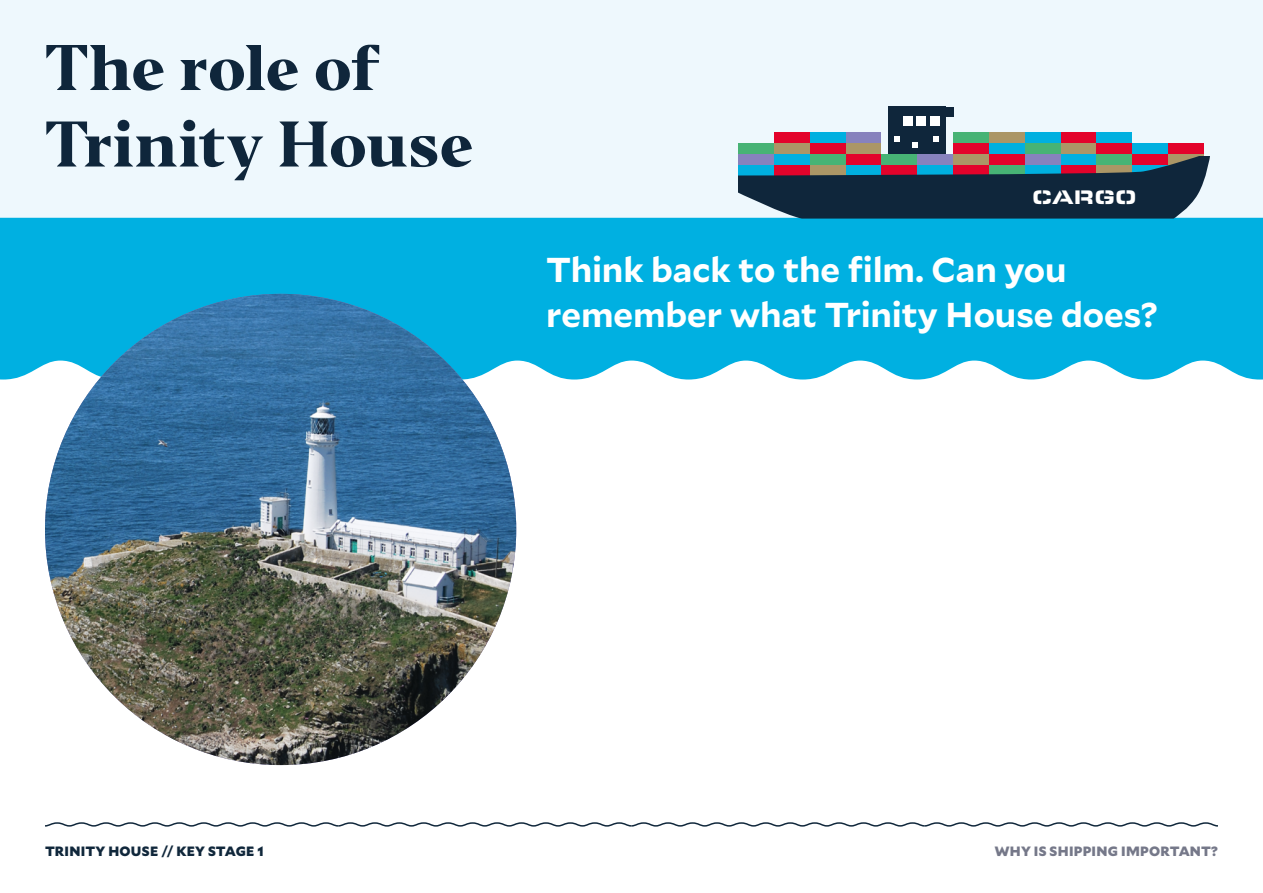
<style>
.page{position:relative;width:1263px;height:893px;background:#fff}
.page>*{position:absolute;margin:0;border:0;box-sizing:border-box;transform-origin:0 0}
.t1{font:800 60px/76.5px "Editor";letter-spacing:-.015em;color:#0f263b}
.t2{font:700 34.5px/45px "Mallory";letter-spacing:-.005em;color:#fff}
.t3{font:20.4px "Eurostile Ste D Blac Exte";color:#fff}
.t4{font:900 13.5px "Mallory";letter-spacing:.02em;color:#10273b}
.t5{font:900 13.5px "Mallory";letter-spacing:.015em;color:#757889}
</style>
<div class="page">
<div style="left:0;top:0;width:1263px;height:219px;background:#eef8fd"></div>
<div style="left:0;top:218px;width:1263px;height:162px;background:#00b0e1"></div>
<svg style="left:45px;top:822px;width:1173px;height:5px"></svg>
<div style="left:845px;top:154px;width:36px;height:11px;background:#e3032b"></div>
<div style="left:953px;top:154px;width:36px;height:11px;background:#ab9666"></div>
<div style="left:989px;top:154px;width:36px;height:11px;background:#e3032b"></div>
<div style="left:1025px;top:154px;width:35px;height:11px;background:#8782bd"></div>
<div style="left:1060px;top:154px;width:36px;height:11px;background:#00b0e0"></div>
<div style="left:1096px;top:154px;width:36px;height:11px;background:#47b375"></div>
<div style="left:1132px;top:154px;width:36px;height:11px;background:#e3032b"></div>
<div style="left:1168px;top:154px;width:36px;height:11px;background:#ab9666"></div>
<div style="left:845px;top:143px;width:36px;height:11px;background:#ab9666"></div>
<div style="left:953px;top:143px;width:36px;height:11px;background:#e3032b"></div>
<div style="left:989px;top:143px;width:36px;height:11px;background:#00b0e0"></div>
<div style="left:1025px;top:143px;width:35px;height:11px;background:#47b375"></div>
<div style="left:1060px;top:143px;width:36px;height:11px;background:#ab9666"></div>
<div style="left:1096px;top:143px;width:36px;height:11px;background:#e3032b"></div>
<div style="left:1132px;top:143px;width:36px;height:11px;background:#00b0e0"></div>
<div style="left:1168px;top:143px;width:36px;height:11px;background:#e3032b"></div>
<div style="left:845px;top:132px;width:36px;height:11px;background:#8782bd"></div>
<div style="left:953px;top:132px;width:36px;height:11px;background:#47b375"></div>
<div style="left:989px;top:132px;width:36px;height:11px;background:#ab9666"></div>
<div style="left:1025px;top:132px;width:35px;height:11px;background:#00b0e0"></div>
<div style="left:1060px;top:132px;width:36px;height:11px;background:#e3032b"></div>
<div style="left:1096px;top:132px;width:36px;height:11px;background:#00b0e0"></div>
<div style="left:738px;top:154px;width:36px;height:11px;background:#8782bd"></div>
<div style="left:774px;top:154px;width:36px;height:11px;background:#00b0e0"></div>
<div style="left:810px;top:154px;width:35px;height:11px;background:#47b375"></div>
<div style="left:738px;top:143px;width:36px;height:11px;background:#47b375"></div>
<div style="left:774px;top:143px;width:36px;height:11px;background:#ab9666"></div>
<div style="left:810px;top:143px;width:35px;height:11px;background:#e3032b"></div>
<div style="left:774px;top:132px;width:36px;height:11px;background:#e3032b"></div>
<div style="left:810px;top:132px;width:35px;height:11px;background:#00b0e0"></div>
<div style="left:888px;top:107px;width:57px;height:85px;background:#0f263b"></div>
<div style="left:888px;top:107px;width:65px;height:10px;background:#0f263b"></div>
<div style="left:881px;top:154px;width:36px;height:11px;background:#47b375"></div>
<div style="left:917px;top:154px;width:36px;height:11px;background:#8782bd"></div>
<svg style="left:738px;top:156px;width:472px;height:63px"></svg>
<div style="left:930px;top:117px;width:9px;height:9px;background:#fff"></div>
<div style="left:917px;top:117px;width:9px;height:9px;background:#fff"></div>
<div style="left:903px;top:117px;width:9px;height:9px;background:#fff"></div>
<svg style="left:894px;top:136px;width:5px;height:5px"></svg>
<svg style="left:934px;top:136px;width:5px;height:5px"></svg>
<svg style="left:912px;top:143px;width:6px;height:5px"></svg>
<img style="left:45px;top:294px;width:471px;height:471px;border-radius:236px">
<h1 class="t1" style="left:45px;top:31px;width:430px">The role of<br>Trinity House</h1>
<p class="t3" style="left:1032px;top:186px;width:106px">CARGO</p>
<p class="t2" style="left:546px;top:245px;width:613px">Think back to the film. Can you remember what Trinity House does?</p>
<p class="t4" style="left:45px;top:841px;width:220px">TRINITY HOUSE // KEY STAGE 1</p>
<p class="t5" style="left:994px;top:841px;width:225px">WHY IS SHIPPING IMPORTANT?</p>
</div>
